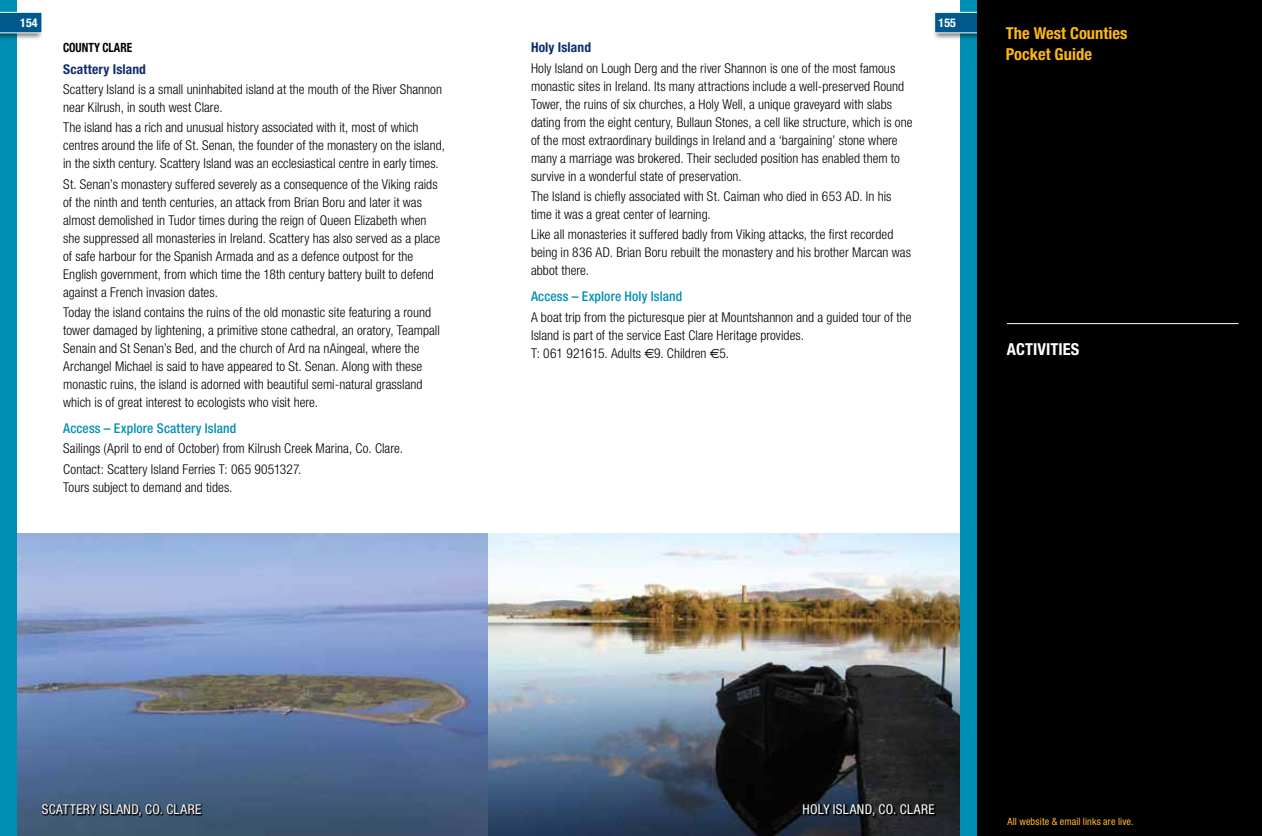
<style>
.page{position:relative;width:1262px;height:836px;background:#fff}
.page>*{position:absolute;margin:0;border:0;box-sizing:border-box;transform-origin:0 0}
.t1{font:700 condensed 16.5px/21px "Helvetica Neue";letter-spacing:.005em;color:#fdb913}
.t2{font:700 condensed 16.5px "Helvetica Neue";letter-spacing:.005em;color:#fff}
.t3{font:300 condensed 13.5px/18px "Helvetica Neue";letter-spacing:.005em;color:#000}
.t4{font:500 condensed 13.5px "Helvetica Neue";letter-spacing:.01em;color:#008fb4}
.t5{font:condensed 13.5px "Helvetica Neue";letter-spacing:.025em;color:#fff}
.t6{font:700 condensed 13.5px "Helvetica Neue";letter-spacing:.01em;color:#0e2d6d}
.t7{font:700 condensed 12.75px "Helvetica Neue";letter-spacing:-.005em;color:#000;scale:.9 1}
.t8{font:700 condensed 12px "Helvetica Neue";color:#fff}
.t9{font:condensed 10.2px "Helvetica Neue";letter-spacing:.01em;color:#fdb933}
.s1{font-family:"Euro Sans";font-weight:400;font-stretch:normal}
</style>
<div class="page">
<img style="left:16px;top:534px;width:944px;height:302px">
<div style="left:0;top:0;width:16px;height:836px;background:#008fb4"></div>
<div style="left:0;top:10px;width:44px;height:31px;background:#000;opacity:.5"></div>
<svg style="left:0;top:12px;width:42px;height:21px"></svg>
<div style="left:960px;top:0;width:30px;height:836px;background:#008fb4"></div>
<div style="left:932px;top:10px;width:66px;height:31px;background:#000;opacity:.5"></div>
<div style="left:934px;top:12px;width:56px;height:21px;background:#00598c;border:1px solid #fff"></div>
<div style="left:977px;top:0;width:285px;height:836px;background:#000"></div>
<div style="left:41px;top:803px;width:161px;height:14px;background:#000;opacity:.85"></div>
<div style="left:802px;top:803px;width:134px;height:14px;background:#000;opacity:.85"></div>
<hr style="left:1007px;top:323px;width:231px;height:1px;background:#fff">
<p class="t8" style="left:20px;top:15px;width:19px">154</p>
<p class="t8" style="left:938px;top:15px;width:19px">155</p>
<p class="t7" style="left:63px;top:40px;width:78px">COUNTY CLARE</p>
<p class="t6" style="left:63px;top:61px;width:84px">Scattery Island</p>
<p class="t3" style="left:63px;top:80px;width:380px">Scattery Island is a small uninhabited island at the mouth of the River Shannon near Kilrush, in south west Clare.</p>
<p class="t3" style="left:63px;top:118px;width:383px">The island has a rich and unusual history associated with it, most of which centres around the life of St. Senan, the founder of the monastery on the island, in the sixth century. Scattery Island was an ecclesiastical centre in early times.</p>
<p class="t3" style="left:63px;top:175px;width:378px">St. Senan’s monastery suffered severely as a consequence of the Viking raids of the ninth and tenth centuries, an attack from Brian Boru and later it was almost demolished in Tudor times during the reign of Queen Elizabeth when she suppressed all monasteries in Ireland. Scattery has also served as a place of safe harbour for the Spanish Armada and as a defence outpost for the English government, from which time the 18th century battery built to defend against a French invasion dates.</p>
<p class="t3" style="left:63px;top:303px;width:378px">Today the island contains the ruins of the old monastic site featuring a round tower damaged by lightening, a primitive stone cathedral, an oratory, Teampall Senain and St Senan’s Bed, and the church of Ard na nAingeal, where the Archangel Michael is said to have appeared to St. Senan. Along with these monastic ruins, the island is adorned with beautiful semi-natural grassland which is of great interest to ecologists who visit here.</p>
<p class="t4" style="left:63px;top:420px;width:175px">Access – Explore Scattery Island</p>
<p class="t3" style="left:63px;top:438px;width:341px;line-height:20.1px">Sailings (April to end of October) from Kilrush Creek Marina, Co. Clare.<br>Contact: Scattery Island Ferries T: 065 9051327.</p>
<p class="t3" style="left:63px;top:477px;width:171px">Tours subject to demand and tides.</p>
<p class="t6" style="left:531px;top:39px;width:62px">Holy Island</p>
<p class="t3" style="left:531px;top:59px;width:383px">Holy Island on Lough Derg and the river Shannon is one of the most famous monastic sites in Ireland. Its many attractions include a well-preserved Round Tower, the ruins of six churches, a Holy Well, a unique graveyard with slabs dating from the eight century, Bullaun Stones, a cell like structure, which is one of the most extraordinary buildings in Ireland and a ‘bargaining’ stone where many a marriage was brokered. Their secluded position has enabled them to survive in a wonderful state of preservation.</p>
<p class="t3" style="left:531px;top:187px;width:362px">The Island is chiefly associated with St. Caiman who died in 653 AD. In his time it was a great center of learning.</p>
<p class="t3" style="left:531px;top:225px;width:381px">Like all monasteries it suffered badly from Viking attacks, the first recorded being in 836 AD. Brian Boru rebuilt the monastery and his brother Marcan was abbot there.</p>
<p class="t4" style="left:531px;top:288px;width:153px">Access – Explore Holy Island</p>
<p class="t3" style="left:531px;top:307px;width:382px">A boat trip from the picturesque pier at Mountshannon and a guided tour of the<br>Island is part of the service East Clare Heritage provides.<br>T: 061 921615. Adults <span class="s1">€</span>9. Children <span class="s1">€</span>5.</p>
<p class="t1" style="left:1006px;top:23px;width:123px">The West Counties<br>Pocket Guide</p>
<p class="t2" style="left:1007px;top:338px;width:74px">ACTIVITIES</p>
<p class="t5" style="left:42px;top:801px;width:161px">SCATTERY ISLAND, CO. CLARE</p>
<p class="t5" style="left:802px;top:801px;width:133px">HOLY ISLAND, CO. CLARE</p>
<p class="t9" style="left:1007px;top:815px;width:128px">All website &amp; email links are live.</p>
</div>
